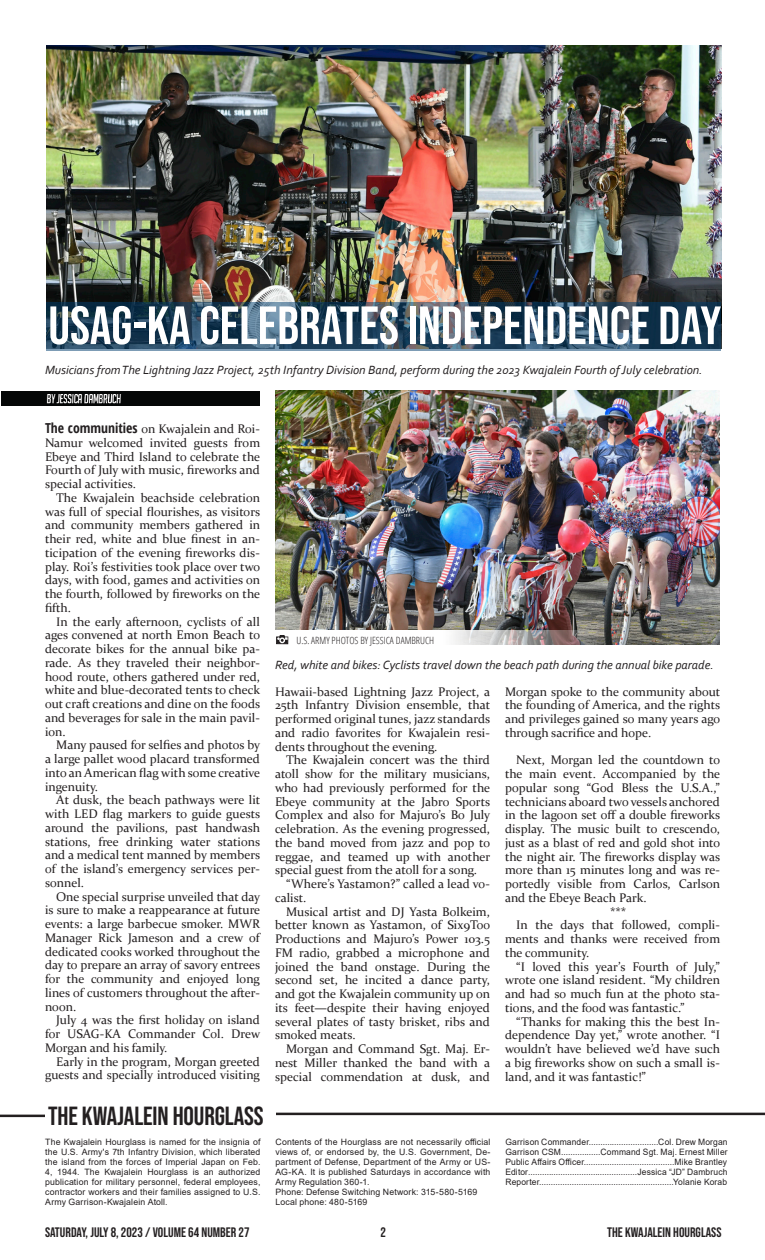
<style>
.page{position:relative;width:765px;height:1260px;background:#fff}
.page>*{position:absolute;margin:0;border:0;box-sizing:border-box;transform-origin:0 0}
.t1{font:53.75px "Bebas Neue";color:#fff}
.t2{font:26.25px "Bebas Neue";letter-spacing:-.005em;color:#231f20}
.t3{font:13.75px "Bebas Neue";color:#231f20}
.Body_Text{font:12.5px/13.8px "Constantia";color:#231f20;text-align:justify}
.t4{font:italic 12.5px "Corbel";color:#231f20}
.t5{font:300 condensed 10px "Open Sans";color:#231f20}
.t6{font:8.75px/10px "Arial";letter-spacing:.015em;color:#231f20;text-align:justify}
.s1{font-family:"Open Sans";font-weight:700;font-stretch:condensed;font-size:13.75px}
</style>
<div class="page">
<hr style="left:0;top:1115px;width:45px;height:2px;background:#231f20">
<hr style="left:276px;top:1113px;width:489px;height:2px;background:#231f20">
<img style="left:46px;top:45px;width:675px;height:257px">
<img style="left:1px;top:391px;width:259px;height:15px">
<img style="left:275px;top:390px;width:445px;height:255px">
<svg style="left:46px;top:302px;width:675px;height:49px;background:#2a485f"></svg>
<svg style="left:275px;top:630px;width:326px;height:15px"></svg>
<div style="left:276px;top:637px;width:12px;height:7px;border:1px solid #231f20"></div>
<svg style="left:277px;top:635px;width:11px;height:8px"></svg>
<p class="t1" style="left:48px;top:295px;width:674px">USAG-KA CELEBRATES INDEPENDENCE DAY</p>
<p class="t4" style="left:45px;top:362px;width:659px">Musicians from The Lightning Jazz Project, 25th Infantry Division Band, perform during the 2023 Kwajalein Fourth of July celebration.</p>
<p class="Body_Text" style="left:45px;top:421px;width:217px"><span class="s1">The communities</span> on Kwajalein and Roi-Namur welcomed invited guests from Ebeye and Third Island to celebrate the Fourth of July with music, fireworks and special activities.</p>
<p class="Body_Text" style="left:45px;top:490px;width:217px;text-indent:11px">The Kwajalein beachside celebration was full of special flourishes, as visitors and community members gathered in their red, white and blue finest in an&shy;ticipation of the evening fireworks dis&shy;play. Roi’s festivities took place over two days, with food, games and activities on the fourth, followed by fireworks on the fifth.</p>
<p class="Body_Text" style="left:45px;top:614px;width:217px;text-indent:11px">In the early afternoon, cyclists of all ages convened at north Emon Beach to decorate bikes for the annual bike pa&shy;rade. As they traveled their neighbor&shy;hood route, others gathered under red, white and blue-decorated tents to check out craft creations and dine on the foods and beverages for sale in the main pavil&shy;ion.</p>
<p class="Body_Text" style="left:45px;top:738px;width:217px;text-indent:11px">Many paused for selfies and photos by a large pallet wood placard transformed into an American flag with some creative ingenuity.</p>
<p class="Body_Text" style="left:45px;top:793px;width:217px;text-indent:11px">At dusk, the beach pathways were lit with LED flag markers to guide guests around the pavilions, past handwash stations, free drinking water stations and a medical tent manned by members of the island’s emergency services per&shy;sonnel.</p>
<p class="Body_Text" style="left:45px;top:889px;width:217px;text-indent:11px">One special surprise unveiled that day is sure to make a reappearance at future events: a large barbecue smoker. MWR Manager Rick Jameson and a crew of dedicated cooks worked throughout the day to prepare an array of savory entrees for the community and enjoyed long lines of customers throughout the after&shy;noon.</p>
<p class="Body_Text" style="left:45px;top:1013px;width:217px;text-indent:11px">July 4 was the first holiday on island for USAG-KA Commander Col. Drew Morgan and his family.</p>
<p class="Body_Text" style="left:45px;top:1054px;width:216px;text-align:right">Early in the program, Morgan greeted guests and specially introduced visiting</p>
<p class="t2" style="left:48px;top:1101px;width:217px">THE KWAJALEIN HOURGLASS</p>
<p class="t5" style="left:296px;top:633px;width:139px">U.S. ARMY PHOTOS BY JESSICA DAMBRUCH</p>
<p class="t4" style="left:275px;top:657px;width:440px">Red, white and bikes: Cyclists travel down the beach path during the annual bike parade.</p>
<p class="Body_Text" style="left:275px;top:684px;width:217px">Hawaii-based Lightning Jazz Project, a 25th Infantry Division ensemble, that performed original tunes, jazz standards and radio favorites for Kwajalein resi&shy;dents throughout the evening.</p>
<p class="Body_Text" style="left:275px;top:753px;width:217px;text-indent:11px">The Kwajalein concert was the third atoll show for the military musicians, who had previously performed for the Ebeye community at the Jabro Sports Complex and also for Majuro’s Bo July celebration. As the evening progressed, the band moved from jazz and pop to reggae, and teamed up with another special guest from the atoll for a song.</p>
<p class="Body_Text" style="left:275px;top:876px;width:216px;text-indent:11px">“Where’s Yastamon?” called a lead vo&shy;calist.</p>
<p class="Body_Text" style="left:275px;top:904px;width:217px;text-indent:11px">Musical artist and DJ Yasta Bolkeim, better known as Yastamon, of Six9Too Productions and Majuro’s Power 103.5<br>FM radio, grabbed a microphone and joined the band onstage. During the second set, he incited a dance party, and got the Kwajalein community up on its feet—despite their having enjoyed several plates of tasty brisket, ribs and smoked meats.</p>
<p class="Body_Text" style="left:275px;top:1041px;width:217px;text-indent:11px">Morgan and Command Sgt. Maj. Er&shy;nest Miller thanked the band with a special commendation at dusk, and</p>
<p class="Body_Text" style="left:505px;top:684px;width:217px">Morgan spoke to the community about the founding of America, and the rights and privileges gained so many years ago through sacrifice and hope.</p>
<p class="Body_Text" style="left:505px;top:753px;width:217px;text-indent:11px">Next, Morgan led the countdown to the main event. Accompanied by the popular song “God Bless the U.S.A.,” technicians aboard two vessels anchored in the lagoon set off a double fireworks display. The music built to crescendo, just as a blast of red and gold shot into the night air. The fireworks display was more than 15 minutes long and was re&shy;portedly visible from Carlos, Carlson and the Ebeye Beach Park.</p>
<p class="Body_Text" style="left:610px;top:904px;width:18px">***</p>
<p class="Body_Text" style="left:505px;top:918px;width:217px;text-indent:11px">In the days that followed, compli&shy;ments and thanks were received from the community.</p>
<p class="Body_Text" style="left:505px;top:959px;width:217px;text-indent:11px">“I loved this year’s Fourth of July,” wrote one island resident. “My children and had so much fun at the photo sta&shy;tions, and the food was fantastic.”</p>
<p class="Body_Text" style="left:505px;top:1014px;width:217px;text-indent:11px">“Thanks for making this the best In&shy;dependence Day yet,” wrote another. “I wouldn’t have believed we’d have such a big fireworks show on such a small is&shy;land, and it was fantastic!”</p>
<p class="t6" style="left:45px;top:1137px;width:217px">The Kwajalein Hourglass is named for the insignia of the U.S. Army's 7th Infantry Division, which liberated the island from the forces of Imperial Japan on Feb.<br>4, 1944. The Kwajalein Hourglass is an authorized publication for military personnel, federal employees, contractor workers and their families assigned to U.S.<br>Army Garrison-Kwajalein Atoll.</p>
<p class="t6" style="left:505px;top:1137px;width:224px">Garrison Commander..............................Col. Drew Morgan</p>
<p class="t6" style="left:275px;top:1137px;width:216px">Contents of the Hourglass are not necessarily official views of, or endorsed by, the U.S. Government, De&shy;partment of Defense, Department of the Army or US-AG-KA. It is published Saturdays in accordance with Army Regulation 360-1.</p>
<p class="t6" style="left:275px;top:1187px;width:203px">Phone: Defense Switching Network: 315-580-5169</p>
<p class="t6" style="left:275px;top:1197px;width:93px">Local phone: 480-5169</p>
<p class="t6" style="left:505px;top:1147px;width:224px">Garrison CSM.................Command Sgt. Maj. Ernest Miller</p>
<p class="t6" style="left:505px;top:1157px;width:223px">Public Affairs Officer.......................................Mike Brantley</p>
<p class="t6" style="left:505px;top:1167px;width:224px">Editor...............................................Jessica “JD” Dambruch</p>
<p class="t6" style="left:505px;top:1177px;width:223px">Reporter..........................................................Yolanie Korab</p>
<p class="t3" style="left:45px;top:1225px;width:206px">SATURDAY, JULY 8, 2023 / VOLUME 64 NUMBER 27</p>
<p class="t3" style="left:380px;top:1224px;width:7px">2</p>
<p class="t3" style="left:607px;top:1225px;width:116px">THE KWAJALEIN HOURGLASS</p>
</div>
